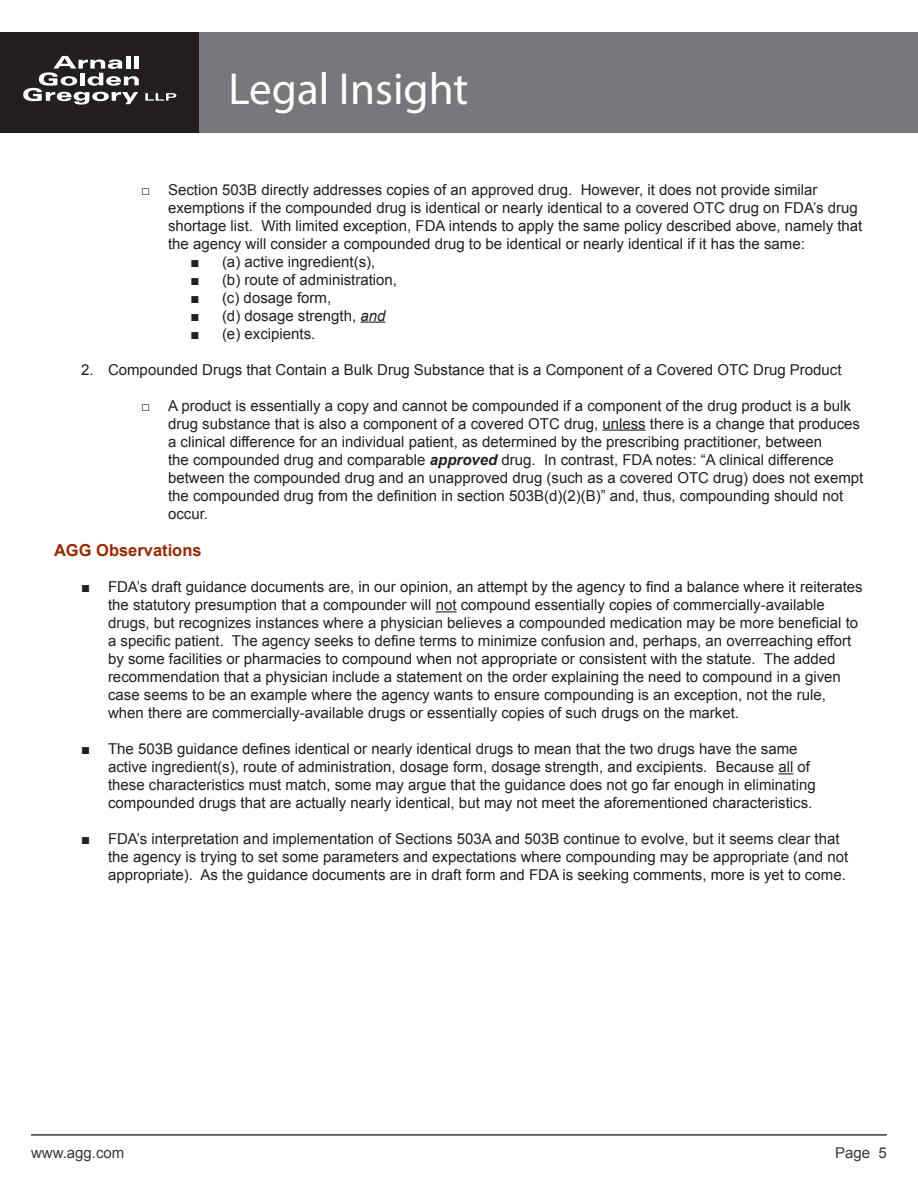
<style>
.page{position:relative;width:918px;height:1188px;background:#fff}
.page>*{position:absolute;margin:0;border:0;box-sizing:border-box;transform-origin:0 0}
.t1{font:45px "Myriad Pro";color:#fff}
.Subtitles{font:700 16.5px "Arial";color:#962a03}
.t2{font:15px/18px "Arial";color:#231f20}
.t3{font:15px "Arial";color:#383839}
.s1{font-style:italic}
.s2{font-weight:700;font-style:italic}
</style>
<div class="page">
<div style="left:0;top:32px;width:200px;height:101px;background:#231f20"></div>
<svg style="left:23px;top:56px;width:116px;height:49px"></svg>
<svg style="left:145px;top:93px;width:31px;height:8px"></svg>
<div style="left:200px;top:32px;width:718px;height:101px;background:#76787b"></div>
<hr style="left:31px;top:1134px;width:856px;height:2px;background:#383839">
<svg style="left:360px;top:322px;width:25px;height:1px"></svg>
<hr style="left:602px;top:430px;width:44px;height:1px;background:#231f20">
<svg style="left:436px;top:611px;width:21px;height:1px"></svg>
<svg style="left:778px;top:773px;width:15px;height:1px"></svg>
<h1 class="t1" style="left:229px;top:61px;width:241px">Legal Insight</h1>
<p class="t2" style="left:168px;top:180px;width:696px;text-indent:-27px">□ Section 503B directly addresses copies of an approved drug. However, it does not provide similar exemptions if the compounded drug is identical or nearly identical to a covered OTC drug on FDA’s drug shortage list. With limited exception, FDA intends to apply the same policy described above, namely that the agency will consider a compounded drug to be identical or nearly identical if it has the same:</p>
<p class="t2" style="left:190px;top:252px;width:186px">■ (a) active ingredient(s),</p>
<p class="t2" style="left:190px;top:270px;width:208px">■ (b) route of administration,</p>
<p class="t2" style="left:190px;top:288px;width:142px">■ (c) dosage form,</p>
<p class="t2" style="left:190px;top:306px;width:196px">■ (d) dosage strength, <span class="s1">and</span></p>
<p class="t2" style="left:190px;top:324px;width:126px">■ (e) excipients.</p>
<p class="t2" style="left:81px;top:360px;width:762px">2. Compounded Drugs that Contain a Bulk Drug Substance that is a Component of a Covered OTC Drug Product</p>
<p class="t2" style="left:168px;top:396px;width:697px;text-indent:-27px">□ A product is essentially a copy and cannot be compounded if a component of the drug product is a bulk drug substance that is also a component of a covered OTC drug, unless there is a change that produces a clinical difference for an individual patient, as determined by the prescribing practitioner, between<br>the compounded drug and comparable <span class="s2">approved</span> drug. In contrast, FDA notes: “A clinical difference between the compounded drug and an unapproved drug (such as a covered OTC drug) does not exempt the compounded drug from the definition in section 503B(d)(2)(B)” and, thus, compounding should not occur.</p>
<p class="Subtitles" style="left:54px;top:540px;width:149px">AGG Observations</p>
<p class="t2" style="left:108px;top:578px;width:756px;text-indent:-27px">■ FDA’s draft guidance documents are, in our opinion, an attempt by the agency to find a balance where it reiterates the statutory presumption that a compounder will not compound essentially copies of commercially-available drugs, but recognizes instances where a physician believes a compounded medication may be more beneficial to a specific patient. The agency seeks to define terms to minimize confusion and, perhaps, an overreaching effort by some facilities or pharmacies to compound when not appropriate or consistent with the statute. The added recommendation that a physician include a statement on the order explaining the need to compound in a given case seems to be an example where the agency wants to ensure compounding is an exception, not the rule, when there are commercially-available drugs or essentially copies of such drugs on the market.</p>
<p class="t2" style="left:108px;top:740px;width:709px;text-indent:-27px">■ The 503B guidance defines identical or nearly identical drugs to mean that the two drugs have the same active ingredient(s), route of administration, dosage form, dosage strength, and excipients. Because all of these characteristics must match, some may argue that the guidance does not go far enough in eliminating compounded drugs that are actually nearly identical, but may not meet the aforementioned characteristics.</p>
<p class="t2" style="left:108px;top:830px;width:742px;text-indent:-27px">■ FDA’s interpretation and implementation of Sections 503A and 503B continue to evolve, but it seems clear that the agency is trying to set some parameters and expectations where compounding may be appropriate (and not appropriate). As the guidance documents are in draft form and FDA is seeking comments, more is yet to come.</p>
<p class="t3" style="left:31px;top:1142px;width:95px">www.agg.com</p>
<p class="t3" style="left:835px;top:1142px;width:53px">Page 5</p>
</div>
